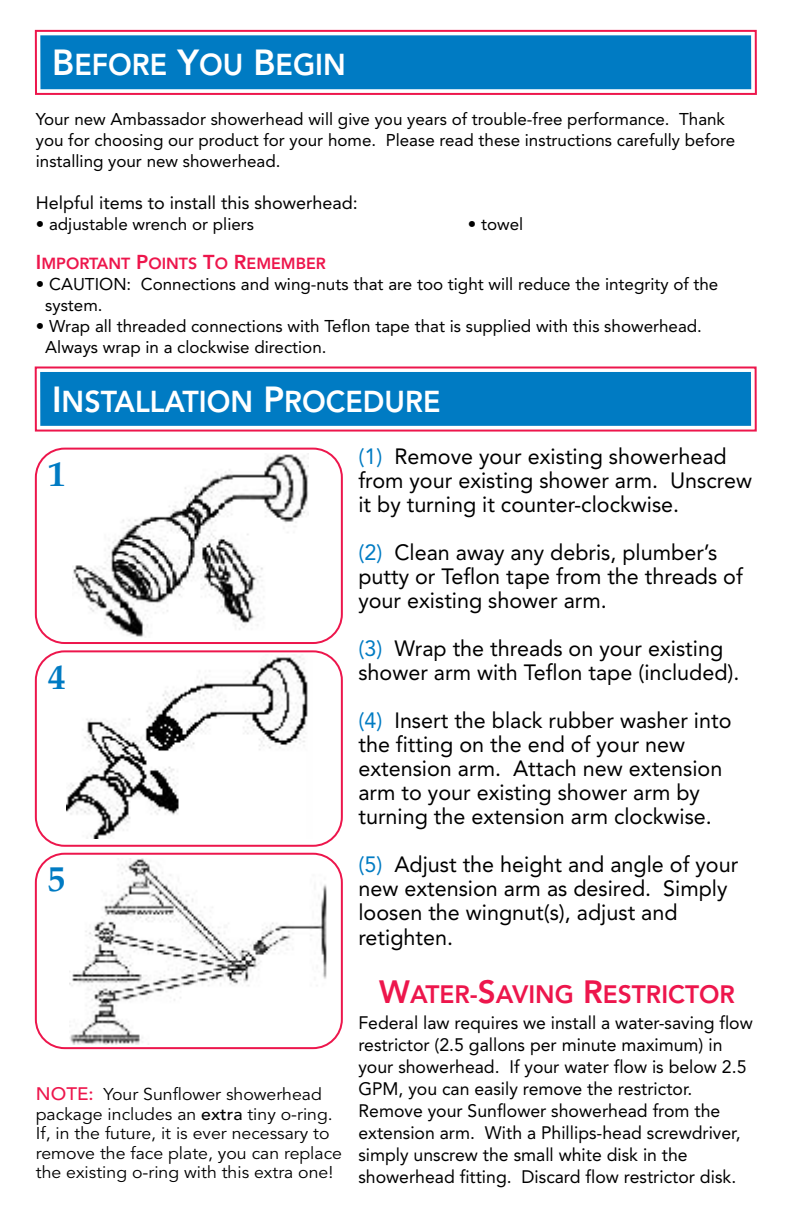
<style>
.page{position:relative;width:792px;height:1224px;background:#fff}
.page>*{position:absolute;margin:0;border:0;box-sizing:border-box;transform-origin:0 0}
.t1{font:700 36px "Palatino";color:#007bc3}
.t2{font:800 30px "Avenir";color:#fff;scale:.95 1}
.t3{font:800 25px "Avenir";color:#ed164c}
.t4{font:22px/24px "Avenir";color:#000}
.t5{font:18px/22px "Avenir";color:#000}
.t6{font:17px/21px "Avenir";color:#000}
.t7{font:17px/19.6px "Avenir";color:#000;scale:1.04 1}
.t8{font:800 16px "Avenir";color:#ed164c}
.s1{font-size:36px}
.s2{font-size:20px}
.s3{font-weight:500;font-size:18px;color:#ed164c}
.s4{font-weight:500}
.s5{color:#007bc3}
.s6{font-size:32px}
.s7{font-size:26px}
</style>
<div class="page">
<div style="left:40px;top:372px;width:711px;height:54px;background:#007bc3"></div>
<div style="left:35px;top:366px;width:722px;height:66px;border:2px solid #ed164c"></div>
<div style="left:40px;top:35px;width:711px;height:54px;background:#007bc3"></div>
<div style="left:35px;top:30px;width:722px;height:65px;border:2px solid #ed164c"></div>
<img style="left:72px;top:454px;width:236px;height:183px">
<img style="left:67px;top:656px;width:241px;height:183px">
<img style="left:69px;top:858px;width:258px;height:186px">
<div style="left:35px;top:448px;width:308px;height:196px;border:2px solid #ed164c;border-radius:29px"></div>
<div style="left:35px;top:853px;width:308px;height:196px;border:2px solid #ed164c;border-radius:29px"></div>
<div style="left:35px;top:650px;width:308px;height:197px;border:2px solid #ed164c;border-radius:29px"></div>
<h2 class="t2" style="left:52px;top:54px;width:310px"><span class="s1">B</span>EFORE <span class="s1">Y</span>OU <span class="s1">B</span>EGIN</h2>
<p class="t6" style="left:36px;top:111px;width:701px">Your new Ambassador showerhead will give you years of trouble-free performance. Thank you for choosing our product for your home. Please read these instructions carefully before installing your new showerhead.</p>
<p class="t5" style="left:36px;top:194px;width:324px">Helpful items to install this showerhead:</p>
<p class="t6" style="left:36px;top:216px;width:220px">• adjustable wrench or pliers</p>
<p class="t6" style="left:468px;top:216px;width:57px">• towel</p>
<p class="t8" style="left:36px;top:258px;width:292px"><span class="s2">I</span>MPORTANT <span class="s2">P</span>OINTS <span class="s2">T</span>O <span class="s2">R</span>EMEMBER</p>
<p class="t6" style="left:45px;top:276px;width:675px;text-indent:-9px">• CAUTION: Connections and wing-nuts that are too tight will reduce the integrity of the system.</p>
<p class="t6" style="left:45px;top:318px;width:658px;text-indent:-9px">• Wrap all threaded connections with Teflon tape that is supplied with this showerhead.<br>Always wrap in a clockwise direction.</p>
<h2 class="t2" style="left:52px;top:391px;width:410px"><span class="s1">I</span>NSTALLATION <span class="s1">P</span>ROCEDURE</h2>
<h1 class="t1" style="left:48px;top:461px;width:19px">1</h1>
<h1 class="t1" style="left:48px;top:664px;width:19px">4</h1>
<h1 class="t1" style="left:48px;top:866px;width:19px">5</h1>
<p class="t7" style="left:36px;top:1086px;width:296px"><span class="s3">NOTE:</span> Your Sunflower showerhead package includes an <span class="s4">extra</span> tiny o-ring.<br>If, in the future, it is ever necessary to remove the face plate, you can replace the existing o-ring with this extra one!</p>
<p class="t4" style="left:358px;top:447px;width:395px"><span class="s5">(1)</span> Remove your existing showerhead from your existing shower arm. Unscrew it by turning it counter-clockwise.</p>
<p class="t4" style="left:358px;top:543px;width:386px"><span class="s5">(2)</span> Clean away any debris, plumber’s putty or Teflon tape from the threads of your existing shower arm.</p>
<p class="t4" style="left:358px;top:639px;width:383px"><span class="s5">(3)</span> Wrap the threads on your existing shower arm with Teflon tape (included).</p>
<p class="t4" style="left:358px;top:711px;width:375px"><span class="s5">(4)</span> Insert the black rubber washer into the fitting on the end of your new extension arm. Attach new extension arm to your existing shower arm by turning the extension arm clockwise.</p>
<p class="t4" style="left:358px;top:854px;width:381px"><span class="s5">(5)</span> Adjust the height and angle of your new extension arm as desired. Simply loosen the wingnut(s), adjust and retighten.</p>
<p class="t3" style="left:379px;top:985px;width:357px"><span class="s6">W</span>ATER<span class="s7">-</span><span class="s6">S</span>AVING <span class="s6">R</span>ESTRICTOR</p>
<p class="t5" style="left:358px;top:1013px;width:396px">Federal law requires we install a water-saving flow restrictor (2.5 gallons per minute maximum) in your showerhead. If your water flow is below 2.5<br>GPM, you can easily remove the restrictor.<br>Remove your Sunflower showerhead from the extension arm. With a Phillips-head screwdriver, simply unscrew the small white disk in the showerhead fitting. Discard flow restrictor disk.</p>
</div>
